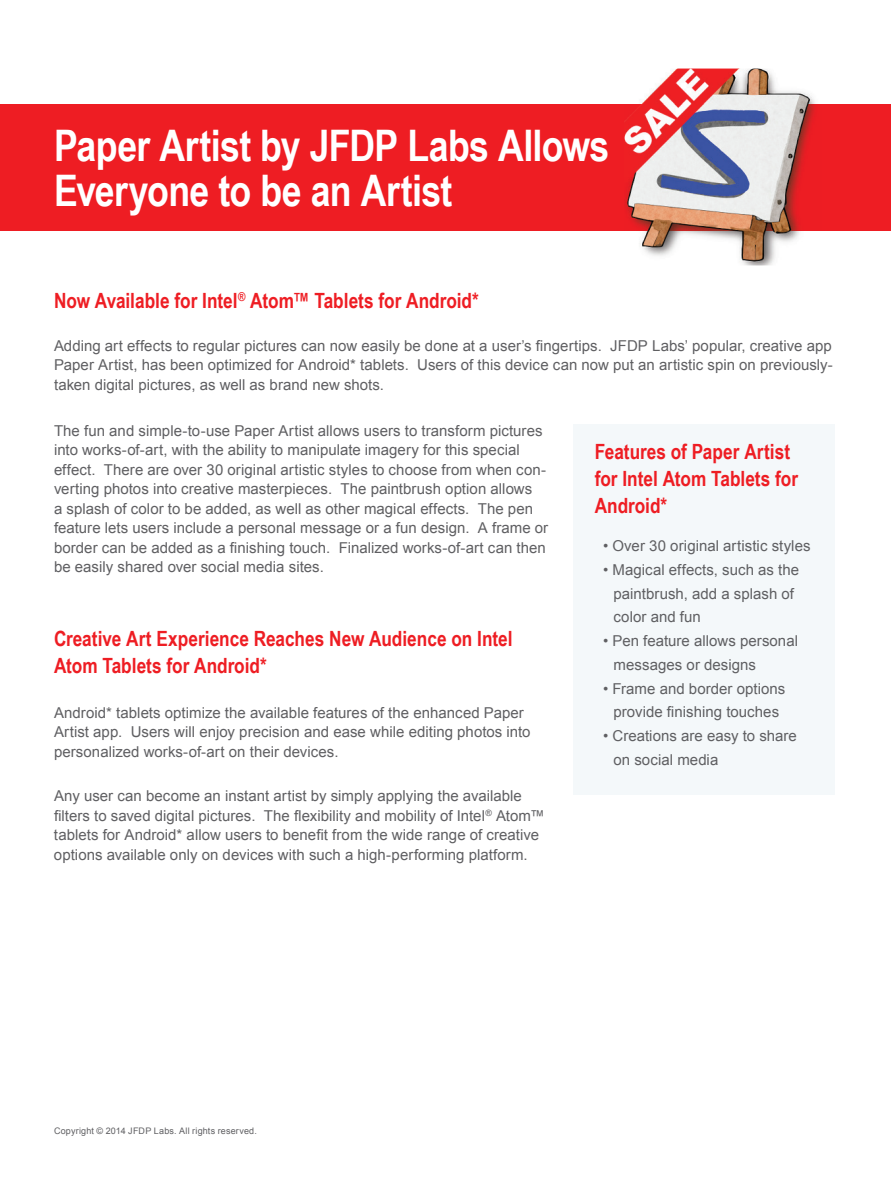
<style>
.page{position:relative;width:891px;height:1188px;background:#fff}
.page>*{position:absolute;margin:0;border:0;box-sizing:border-box;transform-origin:0 0}
.t1{font:700 43.5px/45px "Arial Narrow";letter-spacing:-.015em;color:#fff}
.t2{font:700 21px/27px "Arial Narrow";color:#ee1d23}
.t3{font:15px/19.5px "Arial";letter-spacing:.005em;color:#5f5f62}
.t4{font:9px "Arial";letter-spacing:.025em;color:#5f5f62}
</style>
<div class="page">
<div style="left:0;top:104px;width:891px;height:127px;background:#ee1d23"></div>
<div style="left:573px;top:424px;width:262px;height:371px;background:#f4f8fa"></div>
<img style="left:641px;top:69px;width:174px;height:197px">
<img style="left:624px;top:104px;width:191px;height:127px">
<h1 class="t1" style="left:54px;top:121px;width:557px">Paper Artist by JFDP Labs Allows<br>Everyone to be an Artist</h1>
<h2 class="t2" style="left:54px;top:286px;width:426px">Now Available for Intel<sup>®</sup> Atom™ Tablets for Android*</h2>
<p class="t3" style="left:54px;top:336px;width:780px;text-align:justify">Adding art effects to regular pictures can now easily be done at a user’s fingertips. JFDP Labs’ popular, creative app Paper Artist, has been optimized for Android* tablets. Users of this device can now put an artistic spin on previously&shy;taken digital pictures, as well as brand new shots.</p>
<p class="t3" style="left:54px;top:421px;width:496px">The fun and simple-to-use Paper Artist allows users to transform pictures into works-of-art, with the ability to manipulate imagery for this special effect. There are over 30 original artistic styles to choose from when con&shy;verting photos into creative masterpieces. The paintbrush option allows<br>a splash of color to be added, as well as other magical effects. The pen feature lets users include a personal message or a fun design. A frame or border can be added as a finishing touch. Finalized works-of-art can then be easily shared over social media sites.</p>
<h2 class="t2" style="left:54px;top:624px;width:460px">Creative Art Experience Reaches New Audience on Intel<br>Atom Tablets for Android*</h2>
<p class="t3" style="left:54px;top:703px;width:478px">Android* tablets optimize the available features of the enhanced Paper<br>Artist app. Users will enjoy precision and ease while editing photos into personalized works-of-art on their devices.</p>
<p class="t3" style="left:54px;top:786px;width:492px">Any user can become an instant artist by simply applying the available filters to saved digital pictures. The flexibility and mobility of Intel<sup>®</sup> Atom™ tablets for Android* allow users to benefit from the wide range of creative options available only on devices with such a high-performing platform.</p>
<h2 class="t2" style="left:595px;top:437px;width:205px">Features of Paper Artist for Intel Atom Tablets for<br>Android*</h2>
<p class="t3" style="left:603px;top:536px;width:209px">• Over 30 original artistic styles</p>
<p class="t3" style="left:614px;top:558px;width:187px;line-height:23.7px;text-indent:-10px">• Magical effects, such as the paintbrush, add a splash of color and fun</p>
<p class="t3" style="left:614px;top:629px;width:186px;line-height:23.7px;text-indent:-10px">• Pen feature allows personal messages or designs</p>
<p class="t3" style="left:603px;top:677px;width:184px;line-height:23.7px;text-align:center">• Frame and border options provide finishing touches</p>
<p class="t3" style="left:614px;top:724px;width:185px;line-height:23.7px;text-indent:-10px">• Creations are easy to share on social media</p>
<p class="t4" style="left:54px;top:1125px;width:204px">Copyright © 2014 JFDP Labs. All rights reserved.</p>
</div>
